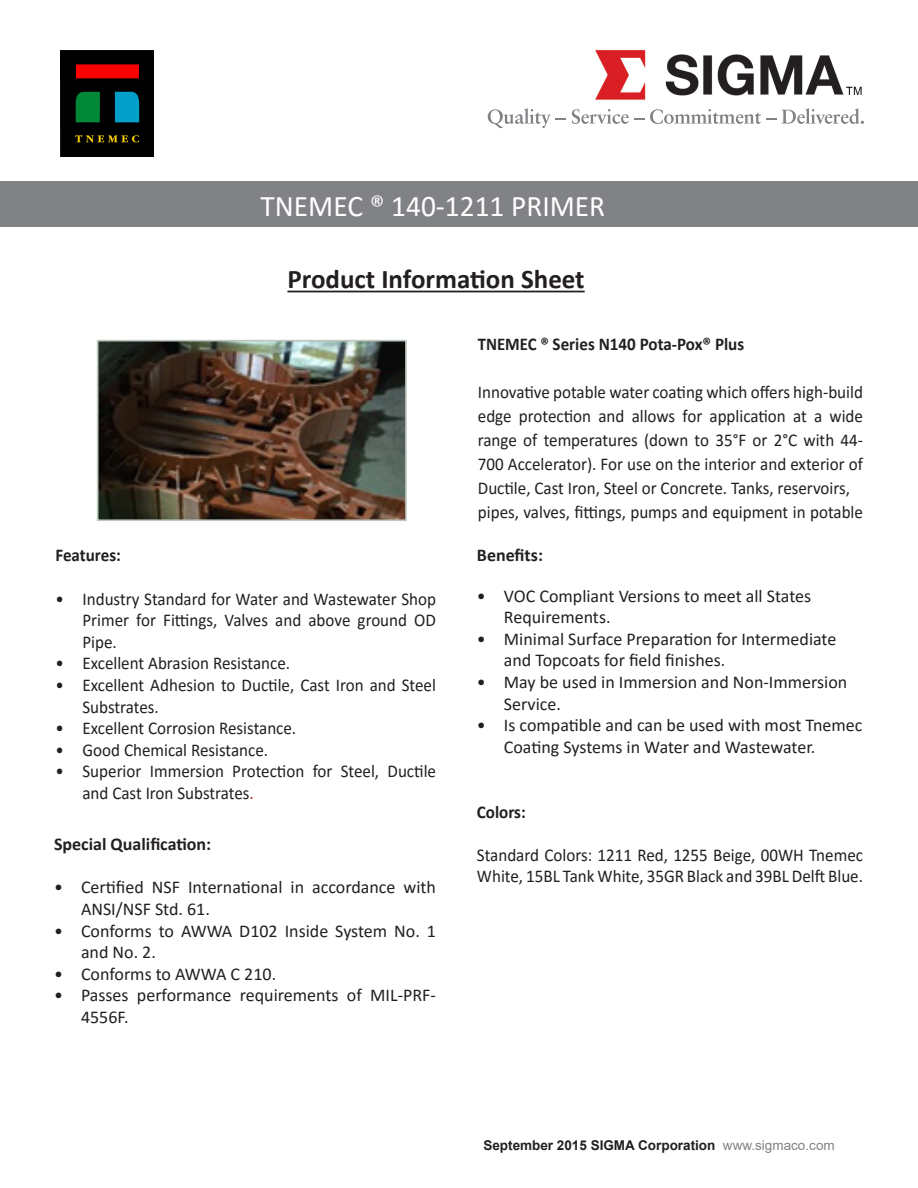
<style>
.page{position:relative;width:918px;height:1188px;background:#fff}
.page>*{position:absolute;margin:0;border:0;box-sizing:border-box;transform-origin:0 0}
.t1{font:30px "Calibri";color:#fff}
.t2{font:700 27px "Calibri";color:#231f20}
.t3{font:18px/21.6px "Calibri";color:#231f20;scale:.95 1}
.t4{font:18px/21.6px "Calibri";color:#231f20}
.t5{font:700 18px "Calibri";color:#231f20}
.t6{font:700 18px "Calibri";color:#231f20;scale:.93 1}
.t7{font:700 18px "Calibri";color:#231f20;scale:.95 1}
.t8{font:700 13.5px "Arial";color:#231f20}
.s1{color:#af2324}
.s2{font-weight:400;color:#808285}
</style>
<div class="page">
<div style="left:0;top:182px;width:918px;height:45px;background:#808285"></div>
<img style="left:595px;top:49px;width:267px;height:51px">
<hr style="left:287px;top:291px;width:298px;height:1px;background:#231f20">
<svg style="left:488px;top:108px;width:78px;height:20px"></svg>
<svg style="left:572px;top:109px;width:72px;height:15px"></svg>
<svg style="left:650px;top:109px;width:126px;height:15px"></svg>
<svg style="left:782px;top:108px;width:82px;height:16px"></svg>
<img style="left:61px;top:50px;width:93px;height:106px">
<img style="left:100px;top:343px;width:304px;height:175px">
<div style="left:97px;top:340px;width:310px;height:181px;border:2px solid #bbc7bc"></div>
<p class="t1" style="left:261px;top:185px;width:346px">TNEMEC ® 140-1211 PRIMER</p>
<p class="t2" style="left:287px;top:260px;width:299px">Product Information Sheet</p>
<p class="t7" style="left:56px;top:543px;width:70px">Features:</p>
<p class="t3" style="left:82px;top:587px;width:374px;text-align:justify;text-indent:-27px">• Industry Standard for Water and Wastewater Shop Primer for Fittings, Valves and above ground OD Pipe.</p>
<p class="t3" style="left:56px;top:652px;width:249px">• Excellent Abrasion Resistance.</p>
<p class="t3" style="left:82px;top:674px;width:374px;text-indent:-27px">• Excellent Adhesion to Ductile, Cast Iron and Steel<br>Substrates.</p>
<p class="t3" style="left:56px;top:717px;width:255px">• Excellent Corrosion Resistance.</p>
<p class="t3" style="left:56px;top:738px;width:225px">• Good Chemical Resistance.</p>
<p class="t3" style="left:82px;top:760px;width:374px;text-indent:-27px">• Superior Immersion Protection for Steel, Ductile and Cast Iron Substrates<span class="s1">.</span></p>
<p class="t5" style="left:54px;top:831px;width:159px">Special Qualification:</p>
<p class="t4" style="left:81px;top:876px;width:357px;text-indent:-27px">• Certified NSF International in accordance with<br>ANSI/NSF Std. 61.</p>
<p class="t4" style="left:81px;top:919px;width:357px;text-indent:-27px">• Conforms to AWWA D102 Inside System No. 1 and No. 2.</p>
<p class="t4" style="left:54px;top:963px;width:224px">• Conforms to AWWA C 210.</p>
<p class="t4" style="left:81px;top:984px;width:357px;text-indent:-27px">• Passes performance requirements of MIL-PRF-<br>4556F.</p>
<p class="t6" style="left:478px;top:331px;width:288px">TNEMEC ® Series N140 Pota-Pox® Plus</p>
<p class="t3" style="left:478px;top:379px;width:407px;line-height:24px;text-align:justify">Innovative potable water coating which offers high-build edge protection and allows for application at a wide range of temperatures (down to 35°F or 2°C with 44- 700 Accelerator). For use on the interior and exterior of Ductile, Cast Iron, Steel or Concrete. Tanks, reservoirs,</p>
<p class="t3" style="left:478px;top:500px;width:407px">pipes, valves, fittings, pumps and equipment in potable</p>
<p class="t5" style="left:477px;top:543px;width:68px">Benefits:</p>
<p class="t4" style="left:504px;top:584px;width:309px;text-indent:-27px">• VOC Compliant Versions to meet all States<br>Requirements.</p>
<p class="t4" style="left:504px;top:627px;width:334px;text-indent:-27px">• Minimal Surface Preparation for Intermediate and Topcoats for field finishes.</p>
<p class="t4" style="left:504px;top:671px;width:345px;text-indent:-27px">• May be used in Immersion and Non-Immersion<br>Service.</p>
<p class="t4" style="left:504px;top:714px;width:360px;text-indent:-27px">• Is compatible and can be used with most Tnemec<br>Coating Systems in Water and Wastewater.</p>
<p class="t7" style="left:477px;top:799px;width:53px">Colors:</p>
<p class="t3" style="left:477px;top:844px;width:408px">Standard Colors: 1211 Red, 1255 Beige, 00WH Tnemec<br>White, 15BL Tank White, 35GR Black and 39BL Delft Blue.</p>
<p class="t8" style="left:483px;top:1136px;width:353px">September 2015 SIGMA Corporation <span class="s2">www.sigmaco.com</span></p>
</div>
